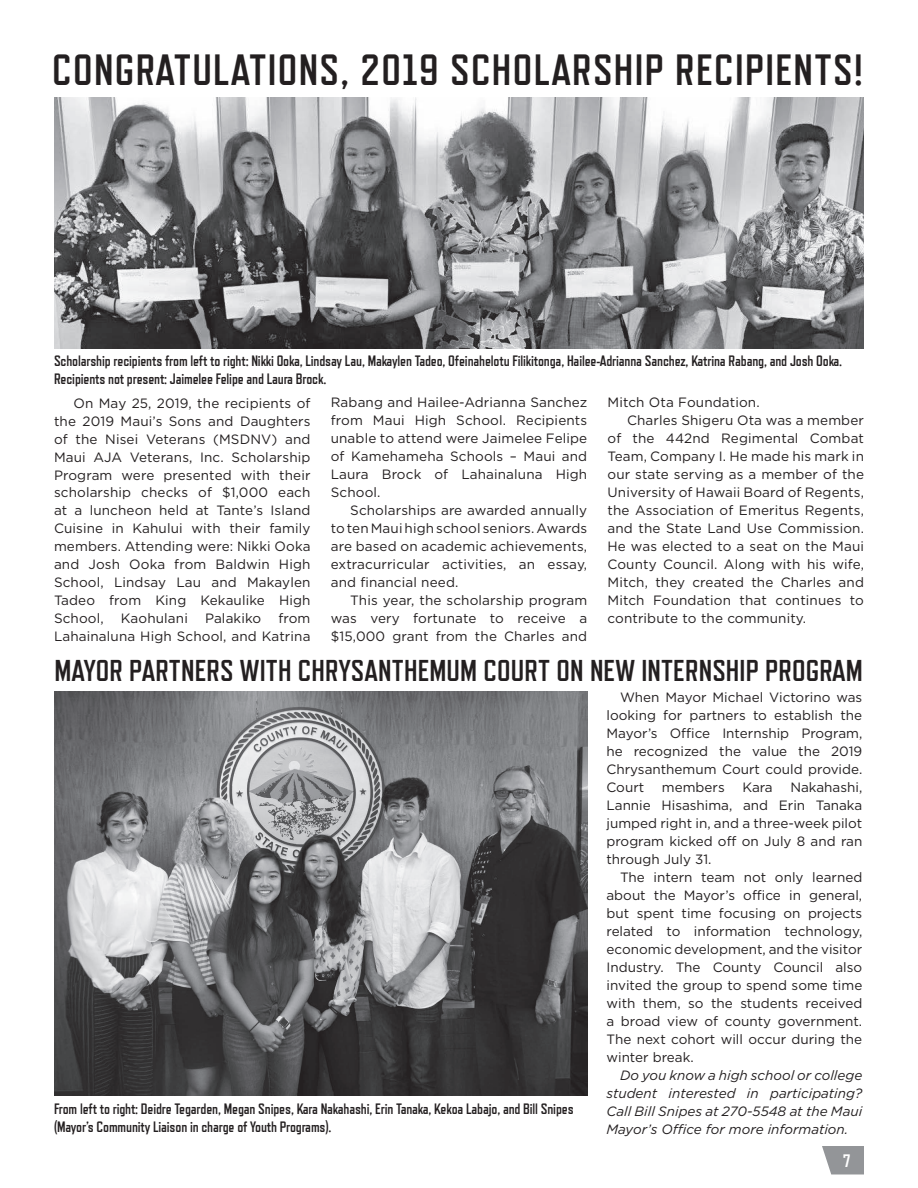
<style>
.page{position:relative;width:918px;height:1188px;background:#fff}
.page>*{position:absolute;margin:0;border:0;box-sizing:border-box;transform-origin:0 0}
.t1{font:700 43.5px "Refrigerator Deluxe";letter-spacing:.03em;color:#231f20}
.t2{font:700 30px "Refrigerator Deluxe";letter-spacing:.005em;color:#231f20}
.t3{font:700 18px "Refrigerator Deluxe";color:#fff}
.t4{font:700 15px/18px "Refrigerator Deluxe";letter-spacing:-.01em;color:#231f20}
.t5{font:13.5px/18px "Gotham HTF";letter-spacing:.01em;color:#231f20;text-align:justify}
.t6{font:italic 13.5px/18px "Gotham HTF";color:#231f20;text-align:justify}
</style>
<div class="page">
<svg style="left:822px;top:1146px;width:42px;height:28px"></svg>
<img style="left:54px;top:97px;width:810px;height:251px">
<img style="left:54px;top:691px;width:533px;height:404px">
<h1 class="t1" style="left:52px;top:45px;width:812px">CONGRATULATIONS, 2019 SCHOLARSHIP RECIPIENTS!</h1>
<p class="t4" style="left:54px;top:352px;width:790px">Scholarship recipients from left to right: Nikki Ooka, Lindsay Lau, Makaylen Tadeo, Ofeinahelotu Filikitonga, Hailee-Adrianna Sanchez, Katrina Rabang, and Josh Ooka.<br>Recipients not present: Jaimelee Felipe and Laura Brock.</p>
<p class="t5" style="left:54px;top:394px;width:258px;text-indent:19px">On May 25, 2019, the recipients of the 2019 Maui’s Sons and Daughters of the Nisei Veterans (MSDNV) and Maui AJA Veterans, Inc. Scholarship Program were presented with their scholarship checks of $1,000 each at a luncheon held at Tante’s Island Cuisine in Kahului with their family members. Attending were: Nikki Ooka and Josh Ooka from Baldwin High School, Lindsay Lau and Makaylen Tadeo from King Kekaulike High School,</p>
<p class="t5" style="left:54px;top:609px;width:258px;text-align:right">from<br>Lahainaluna High School, and Katrina</p>
<p class="t5" style="left:121px;top:609px;width:69px">Kaohulani</p>
<p class="t5" style="left:205px;top:609px;width:58px">Palakiko</p>
<p class="t5" style="left:331px;top:393px;width:258px">Rabang and Hailee-Adrianna Sanchez from Maui High School. Recipients unable to attend were Jaimelee Felipe of Kamehameha Schools – Maui and Laura Brock of Lahainaluna High School.</p>
<p class="t5" style="left:331px;top:501px;width:258px;text-indent:19px">Scholarships are awarded annually to ten Maui high school seniors. Awards are based on academic achievements, extracurricular activities, an essay, and financial need.</p>
<p class="t5" style="left:331px;top:591px;width:258px;text-indent:19px">This year, the scholarship program was very fortunate to receive a $15,000 grant from the Charles and</p>
<p class="t5" style="left:608px;top:393px;width:154px">Mitch Ota Foundation.</p>
<p class="t5" style="left:627px;top:411px;width:239px">Charles Shigeru Ota was a member</p>
<p class="t5" style="left:608px;top:429px;width:258px">of the 442nd Regimental Combat</p>
<p class="t5" style="left:608px;top:447px;width:258px">Team, Company I. He made his mark in</p>
<p class="t5" style="left:608px;top:465px;width:258px">our state serving as a member of the</p>
<p class="t5" style="left:608px;top:483px;width:258px">University of Hawaii Board of Regents,</p>
<p class="t5" style="left:608px;top:501px;width:258px">the Association of Emeritus Regents,</p>
<p class="t5" style="left:608px;top:519px;width:258px">and the State Land Use Commission.</p>
<p class="t5" style="left:608px;top:537px;width:258px">He was elected to a seat on the Maui</p>
<p class="t5" style="left:608px;top:555px;width:258px">County Council. Along with his wife,</p>
<p class="t5" style="left:608px;top:573px;width:258px">Mitch, they created the Charles and</p>
<p class="t5" style="left:608px;top:591px;width:258px">Mitch Foundation that continues to</p>
<p class="t5" style="left:608px;top:609px;width:200px">contribute to the community.</p>
<h2 class="t2" style="left:54px;top:653px;width:810px">MAYOR PARTNERS WITH CHRYSANTHEMUM COURT ON NEW INTERNSHIP PROGRAM</h2>
<p class="t4" style="left:54px;top:1099px;width:521px">From left to right: Deidre Tegarden, Megan Snipes, Kara Nakahashi, Erin Tanaka, Kekoa Labajo, and Bill Snipes (Mayor’s Community Liaison in charge of Youth Programs).</p>
<p class="t5" style="left:607px;top:688px;width:257px;text-indent:14px">When Mayor Michael Victorino was looking for partners to establish the Mayor’s Office Internship Program, he recognized the value the 2019<br>Chrysanthemum Court could provide.<br>Court</p>
<p class="t5" style="left:607px;top:778px;width:257px;text-indent:184px">Nakahashi, Lannie Hisashima, and Erin Tanaka jumped right in, and a three-week pilot program kicked off on July 8 and ran through July 31.</p>
<p class="t5" style="left:607px;top:868px;width:257px;text-indent:14px">The intern team not only learned about the Mayor’s office in general, but spent time focusing on projects related to information technology, economic development, and the visitor Industry. The County Council also invited the group to spend some time with them, so the students received a broad view of county government.<br>The next cohort will occur during the winter break.</p>
<p class="t6" style="left:607px;top:1066px;width:257px;text-indent:14px">Do you know a high school or college student interested in participating?<br>Call Bill Snipes at 270-5548 at the Maui Mayor’s Office for more information.</p>
<p class="t5" style="left:662px;top:778px;width:64px">members</p>
<p class="t5" style="left:742px;top:778px;width:32px">Kara</p>
<h3 class="t3" style="left:843px;top:1150px;width:9px">7</h3>
</div>
